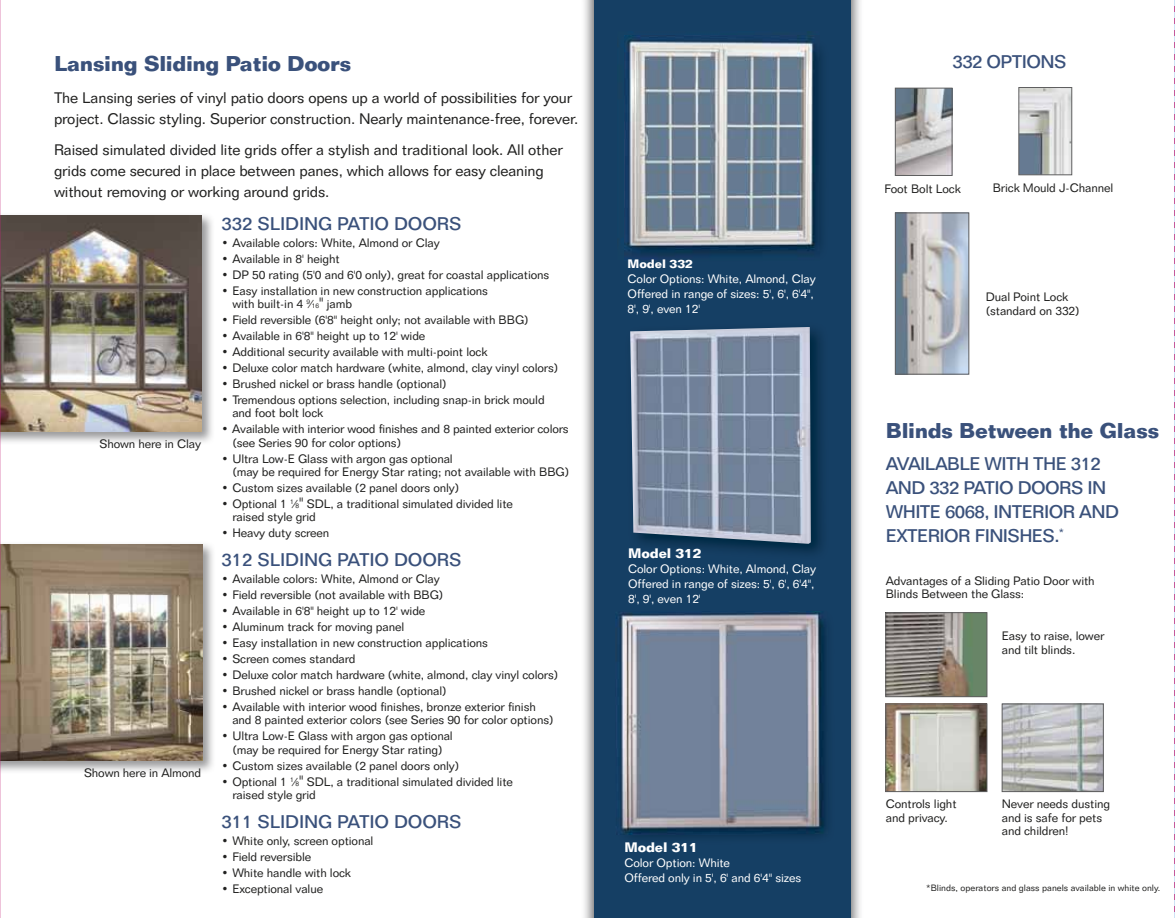
<style>
.page{position:relative;width:1175px;height:918px;background:#fff}
.page>*{position:absolute;margin:0;border:0;box-sizing:border-box;transform-origin:0 0}
.t1{font:700 21px "Folio BT";letter-spacing:-.02em;color:#3a517b}
.t2{font:500 18px/24px "Folio BT";letter-spacing:-.035em;color:#3a517b}
.t3{font:500 18px "Folio BT";letter-spacing:-.01em;color:#3a517b}
.t4{font:15px/21px "Folio BT";letter-spacing:-.01em;color:#212120}
.t5{font:700 13.5px "Folio BT";letter-spacing:-.01em;color:#fff}
.t6{font:12px/13.5px "Folio BT";letter-spacing:-.01em;color:#212120}
.t7{font:12px/15px "Folio BT";letter-spacing:-.01em;color:#fff}
.t8{font:700 12px "Folio BT";letter-spacing:-.01em;color:#fff}
.t9{font:9px "Folio BT";color:#212120}
.s1{font-size:6.6px}
.s2{font-size:15px}
</style>
<div class="page">
<img style="left:584px;top:0;width:277px;height:918px">
<div style="left:594px;top:0;width:257px;height:918px;background:#153f64"></div>
<img style="left:630px;top:327px;width:181px;height:217px">
<img style="left:615px;top:611px;width:213px;height:224px">
<img style="left:624px;top:36px;width:195px;height:224px">
<img style="left:1px;top:544px;width:212px;height:227px">
<img style="left:1px;top:545px;width:201px;height:216px">
<img style="left:1px;top:215px;width:211px;height:227px">
<img style="left:1px;top:216px;width:200px;height:216px">
<img style="left:887px;top:706px;width:98px;height:84px">
<div style="left:885px;top:704px;width:102px;height:88px;border:1px solid #5e5e5f"></div>
<img style="left:887px;top:614px;width:98px;height:81px">
<div style="left:885px;top:612px;width:102px;height:85px;border:1px solid #5e5e5f"></div>
<img style="left:1003px;top:706px;width:98px;height:84px">
<div style="left:1001px;top:704px;width:102px;height:88px;border:1px solid #5e5e5f"></div>
<img style="left:1020px;top:89px;width:50px;height:84px">
<div style="left:1018px;top:87px;width:54px;height:88px;border:1px solid #5e5e5f"></div>
<img style="left:897px;top:90px;width:53px;height:84px">
<div style="left:895px;top:88px;width:57px;height:88px;border:1px solid #5e5e5f"></div>
<img style="left:897px;top:215px;width:70px;height:158px">
<div style="left:895px;top:213px;width:74px;height:162px;border:1px solid #5e5e5f"></div>
<svg style="left:1174px;top:0;width:1px;height:918px"></svg>
<hr style="left:0;top:0;width:1px;height:918px;background:#c3267b">
<h1 class="t1" style="left:54px;top:56px;width:299px">Lansing Sliding Patio Doors</h1>
<p class="t4" style="left:54px;top:89px;width:525px">The Lansing series of vinyl patio doors opens up a world of possibilities for your project. Classic styling. Superior construction. Nearly maintenance-free, forever.</p>
<p class="t4" style="left:54px;top:141px;width:510px">Raised simulated divided lite grids offer a stylish and traditional look. All other grids come secured in place between panes, which allows for easy cleaning without removing or working around grids.</p>
<p class="t6" style="left:100px;top:438px;width:103px">Shown here in Clay</p>
<p class="t6" style="left:84px;top:767px;width:119px">Shown here in Almond</p>
<h2 class="t3" style="left:221px;top:217px;width:242px">332 SLIDING PATIO DOORS</h2>
<p class="t6" style="left:221px;top:237px;width:220px">• Available colors: White, Almond or Clay</p>
<p class="t6" style="left:221px;top:253px;width:120px">• Available in 8' height</p>
<p class="t6" style="left:221px;top:269px;width:329px">• DP 50 rating (5'0 and 6'0 only), great for coastal applications</p>
<p class="t6" style="left:232px;top:285px;width:257px;text-indent:-11px">• Easy installation in new construction applications with built-in 4 <sup>9</sup>⁄<span class="s1">16</span><span class="s2">"</span> jamb</p>
<p class="t6" style="left:221px;top:314px;width:309px">• Field reversible (6'8" height only; not available with BBG)</p>
<p class="t6" style="left:221px;top:330px;width:205px">• Available in 6'8" height up to 12' wide</p>
<p class="t6" style="left:221px;top:346px;width:267px">• Additional security available with multi-point lock</p>
<p class="t6" style="left:221px;top:362px;width:338px">• Deluxe color match hardware (white, almond, clay vinyl colors)</p>
<p class="t6" style="left:221px;top:378px;width:227px">• Brushed nickel or brass handle (optional)</p>
<p class="t6" style="left:232px;top:394px;width:314px;text-indent:-11px">• Tremendous options selection, including snap-in brick mould and foot bolt lock</p>
<p class="t6" style="left:232px;top:424px;width:338px;text-indent:-11px">• Available with interior wood finishes and 8 painted exterior colors (see Series 90 for color options)</p>
<p class="t6" style="left:232px;top:453px;width:338px;text-indent:-11px">• Ultra Low-E Glass with argon gas optional<br>(may be required for Energy Star rating; not available with BBG)</p>
<p class="t6" style="left:221px;top:482px;width:239px">• Custom sizes available (2 panel doors only)</p>
<p class="t6" style="left:232px;top:498px;width:282px;text-indent:-11px">• Optional 1 <sup>1</sup>⁄<span class="s1">8</span><span class="s2">"</span> SDL, a traditional simulated divided lite raised style grid</p>
<p class="t6" style="left:221px;top:528px;width:109px">• Heavy duty screen</p>
<h2 class="t3" style="left:221px;top:553px;width:242px">312 SLIDING PATIO DOORS</h2>
<p class="t6" style="left:221px;top:574px;width:220px">• Available colors: White, Almond or Clay</p>
<p class="t6" style="left:221px;top:590px;width:223px">• Field reversible (not available with BBG)</p>
<p class="t6" style="left:221px;top:606px;width:205px">• Available in 6'8" height up to 12' wide</p>
<p class="t6" style="left:221px;top:622px;width:184px">• Aluminum track for moving panel</p>
<p class="t6" style="left:221px;top:638px;width:268px">• Easy installation in new construction applications</p>
<p class="t6" style="left:221px;top:653px;width:136px">• Screen comes standard</p>
<p class="t6" style="left:221px;top:669px;width:338px">• Deluxe color match hardware (white, almond, clay vinyl colors)</p>
<p class="t6" style="left:221px;top:685px;width:227px">• Brushed nickel or brass handle (optional)</p>
<p class="t6" style="left:232px;top:701px;width:323px;text-indent:-11px">• Available with interior wood finishes, bronze exterior finish and 8 painted exterior colors (see Series 90 for color options)</p>
<p class="t6" style="left:221px;top:731px;width:233px;text-align:center">• Ultra Low-E Glass with argon gas optional (may be required for Energy Star rating)</p>
<p class="t6" style="left:221px;top:760px;width:239px">• Custom sizes available (2 panel doors only)</p>
<p class="t6" style="left:232px;top:776px;width:282px;text-indent:-11px">• Optional 1 <sup>1</sup>⁄<span class="s1">8</span><span class="s2">"</span> SDL, a traditional simulated divided lite raised style grid</p>
<h2 class="t3" style="left:221px;top:815px;width:242px">311 SLIDING PATIO DOORS</h2>
<p class="t6" style="left:221px;top:836px;width:153px">• White only, screen optional</p>
<p class="t6" style="left:221px;top:852px;width:91px">• Field reversible</p>
<p class="t6" style="left:221px;top:868px;width:131px">• White handle with lock</p>
<p class="t6" style="left:221px;top:883px;width:103px">• Exceptional value</p>
<p class="t8" style="left:627px;top:260px;width:67px">Model 332</p>
<p class="t7" style="left:627px;top:273px;width:190px">Color Options: White, Almond, Clay<br>Offered in range of sizes: 5', 6', 6'4",<br>8', 9', even 12'</p>
<p class="t5" style="left:628px;top:549px;width:75px">Model 312</p>
<p class="t7" style="left:628px;top:563px;width:190px">Color Options: White, Almond, Clay<br>Offered in range of sizes: 5', 6', 6'4",<br>8', 9', even 12'</p>
<p class="t5" style="left:624px;top:842px;width:75px">Model 311</p>
<p class="t7" style="left:624px;top:856px;width:178px">Color Option: White<br>Offered only in 5', 6' and 6'4" sizes</p>
<h2 class="t2" style="left:952px;top:51px;width:115px">332 OPTIONS</h2>
<p class="t6" style="left:884px;top:183px;width:78px">Foot Bolt Lock</p>
<p class="t6" style="left:992px;top:182px;width:122px">Brick Mould J-Channel</p>
<p class="t6" style="left:985px;top:292px;width:95px">Dual Point Lock (standard on 332)</p>
<h1 class="t1" style="left:885px;top:423px;width:275px">Blinds Between the Glass</h1>
<h2 class="t2" style="left:885px;top:454px;width:235px">AVAILABLE WITH THE 312<br>AND 332 PATIO DOORS IN<br>WHITE 6068, INTERIOR AND<br>EXTERIOR FINISHES.<sup>*</sup></h2>
<p class="t6" style="left:885px;top:575px;width:210px">Advantages of a Sliding Patio Door with<br>Blinds Between the Glass:</p>
<p class="t6" style="left:1001px;top:630px;width:104px">Easy to raise, lower and tilt blinds.</p>
<p class="t6" style="left:885px;top:799px;width:72px">Controls light and privacy.</p>
<p class="t6" style="left:1001px;top:799px;width:110px">Never needs dusting and is safe for pets and children!</p>
<p class="t9" style="left:926px;top:884px;width:236px">*Blinds, operators and glass panels available in white only.</p>
</div>
